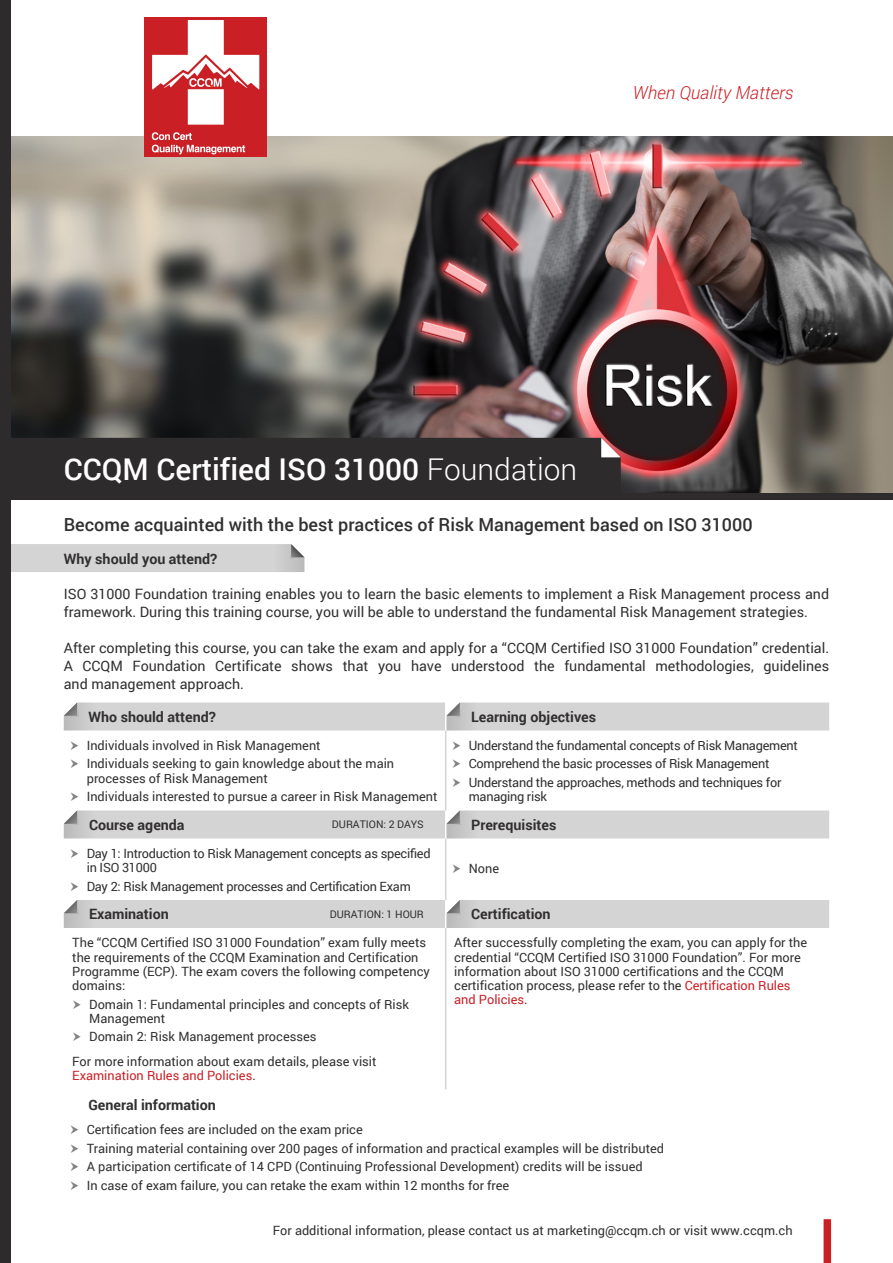
<style>
.page{position:relative;width:893px;height:1263px;background:#fff}
.page>*{position:absolute;margin:0;border:0;box-sizing:border-box;transform-origin:0 0}
.t1{font:500 30px "Roboto";color:#fff}
.t2{font:500 18px "Roboto";color:#312f30}
.t3{font:italic 300 18px "Roboto";color:#ca2026}
.t4{font:14.25px/18px "Roboto";color:#312f30}
.t5{font:700 14.25px "Roboto";color:#312f30}
.Bullet{font:12.75px/14.2px "Roboto";color:#312f30}
.Bullet-2{font:12.75px/14.2px "Roboto";letter-spacing:-.02em;color:#312f30}
.Bullet-3{font:12.75px "Roboto";color:#ca2026}
.t6{font:10.5px "Roboto";color:#312f30}
.s1{font-weight:300}
.s2{color:#312f30}
.s3{color:#ca2026}
</style>
<div class="page">
<img style="left:11px;top:136px;width:882px;height:357px">
<div style="left:824px;top:1219px;width:7px;height:44px;background:#ca2026"></div>
<svg style="left:11px;top:544px;width:293px;height:28px"></svg>
<hr style="left:445px;top:730px;width:1px;height:80px;background:#d5d4d5">
<hr style="left:445px;top:928px;width:1px;height:161px;background:#d5d4d5">
<hr style="left:445px;top:838px;width:1px;height:62px;background:#d5d4d5">
<svg style="left:64px;top:702px;width:765px;height:28px"></svg>
<svg style="left:64px;top:810px;width:765px;height:28px"></svg>
<div style="left:64px;top:900px;width:765px;height:28px;background:#d5d4d5"></div>
<div style="left:0;top:0;width:11px;height:1263px;background:#2e2b2c"></div>
<div style="left:11px;top:438px;width:610px;height:55px;background:#2e2b2c"></div>
<div style="left:0;top:493px;width:893px;height:7px;background:#2e2b2c"></div>
<img style="left:144px;top:17px;width:123px;height:139px">
<p class="t3" style="left:633px;top:81px;width:162px">When Quality Matters</p>
<p class="t1" style="left:64px;top:448px;width:515px">CCQM Certified ISO 31000 <span class="s1">Foundation</span></p>
<p class="t2" style="left:64px;top:512px;width:690px">Become acquainted with the best practices of Risk Management based on ISO 31000</p>
<p class="t5" style="left:64px;top:548px;width:155px">Why should you attend?</p>
<p class="t4" style="left:64px;top:584px;width:767px">ISO 31000 Foundation training enables you to learn the basic elements to implement a Risk Management process and framework. During this training course, you will be able to understand the fundamental Risk Management strategies.</p>
<p class="t4" style="left:64px;top:638px;width:767px;text-align:justify">After completing this course, you can take the exam and apply for a “CCQM Certified ISO 31000 Foundation” credential.<br>A CCQM Foundation Certificate shows that you have understood the fundamental methodologies, guidelines and management approach.</p>
<p class="t5" style="left:88px;top:707px;width:129px">Who should attend?</p>
<p class="t5" style="left:471px;top:707px;width:127px">Learning objectives</p>
<p class="Bullet" style="left:87px;top:738px;width:235px">Individuals involved in Risk Management</p>
<p class="Bullet" style="left:87px;top:756px;width:309px">Individuals seeking to gain knowledge about the main processes of Risk Management</p>
<p class="Bullet" style="left:87px;top:789px;width:352px">Individuals interested to pursue a career in Risk Management</p>
<p class="Bullet-2" style="left:469px;top:738px;width:331px">Understand the fundamental concepts of Risk Management</p>
<p class="Bullet-2" style="left:469px;top:756px;width:302px">Comprehend the basic processes of Risk Management</p>
<p class="Bullet-2" style="left:469px;top:775px;width:314px">Understand the approaches, methods and techniques for managing risk</p>
<p class="t5" style="left:89px;top:815px;width:97px">Course agenda</p>
<p class="t6" style="left:332px;top:817px;width:93px">DURATION: 2 DAYS</p>
<p class="t5" style="left:471px;top:815px;width:87px">Prerequisites</p>
<p class="Bullet-2" style="left:87px;top:846px;width:345px">Day 1: Introduction to Risk Management concepts as specified in ISO 31000</p>
<p class="Bullet-2" style="left:87px;top:878px;width:326px">Day 2: Risk Management processes and Certification Exam</p>
<p class="Bullet" style="left:469px;top:860px;width:32px">None</p>
<p class="t5" style="left:89px;top:904px;width:81px">Examination</p>
<p class="t6" style="left:330px;top:907px;width:96px">DURATION: 1 HOUR</p>
<p class="t5" style="left:471px;top:904px;width:81px">Certification</p>
<p class="Bullet" style="left:72px;top:935px;width:359px">The “CCQM Certified ISO 31000 Foundation” exam fully meets the requirements of the CCQM Examination and Certification Programme (ECP). The exam covers the following competency domains:</p>
<p class="Bullet" style="left:89px;top:996px;width:321px">Domain 1: Fundamental principles and concepts of Risk<br>Management</p>
<p class="Bullet" style="left:72px;top:1024px;width:306px;line-height:24.5px;text-indent:17px">Domain 2: Risk Management processes<br>For more information about exam details, please visit</p>
<p class="Bullet-3" style="left:72px;top:1066px;width:185px">Examination Rules and Policies<span class="s2">.</span></p>
<p class="t5" style="left:88px;top:1094px;width:129px">General information</p>
<p class="Bullet" style="left:454px;top:935px;width:354px">After successfully completing the exam, you can apply for the credential “CCQM Certified ISO 31000 Foundation”. For more information about ISO 31000 certifications and the CCQM certification process, please refer to the <span class="s3">Certification Rules and Policies</span>.</p>
<p class="Bullet" style="left:87px;top:1122px;width:277px">Certification fees are included on the exam price</p>
<p class="Bullet" style="left:87px;top:1141px;width:579px">Training material containing over 200 pages of information and practical examples will be distributed</p>
<p class="Bullet" style="left:87px;top:1159px;width:557px">A participation certificate of 14 CPD (Continuing Professional Development) credits will be issued</p>
<p class="Bullet" style="left:87px;top:1178px;width:424px">In case of exam failure, you can retake the exam within 12 months for free</p>
<p class="Bullet" style="left:273px;top:1223px;width:521px">For additional information, please contact us at marketing@ccqm.ch or visit www.ccqm.ch</p>
</div>
